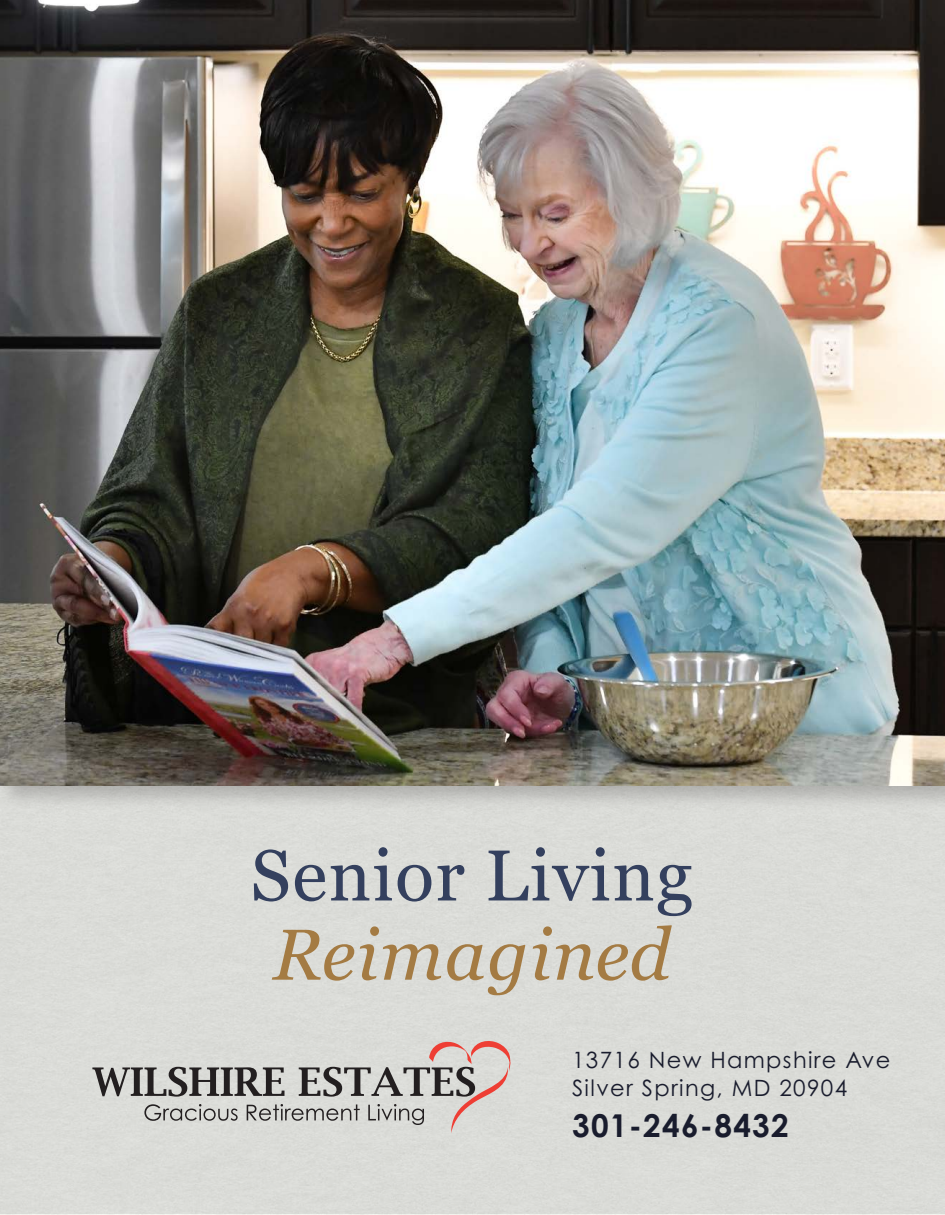
<style>
.page{position:relative;width:945px;height:1215px;background:#fff}
.page>*{position:absolute;margin:0;border:0;box-sizing:border-box;transform-origin:0 0}
.t1{font:72px/79.2px "Georgia";letter-spacing:.02em;color:#34405e;text-align:center}
.t2{font:700 31.5px "Century Gothic Pro";letter-spacing:.04em;color:#191c2d}
.t3{font:22.5px "Century Gothic Pro";letter-spacing:.06em;color:#191c2d}
.s1{font-style:italic;color:#a47b43}
</style>
<div class="page">
<svg style="left:92px;top:1041px;width:418px;height:92px;background:#c1bebb"></svg>
<div style="left:0;top:0;width:945px;height:812px;background:#231f20;opacity:.24"></div>
<p class="t1" style="left:251px;top:833px;width:444px">Senior Living<br><span class="s1">Reimagined</span></p>
<p class="t3" style="left:572px;top:1046px;width:320px">13716 New Hampshire Ave</p>
<p class="t3" style="left:572px;top:1075px;width:277px">Silver Spring, MD 20904</p>
<p class="t2" style="left:572px;top:1106px;width:218px">301-246-8432</p>
</div>
